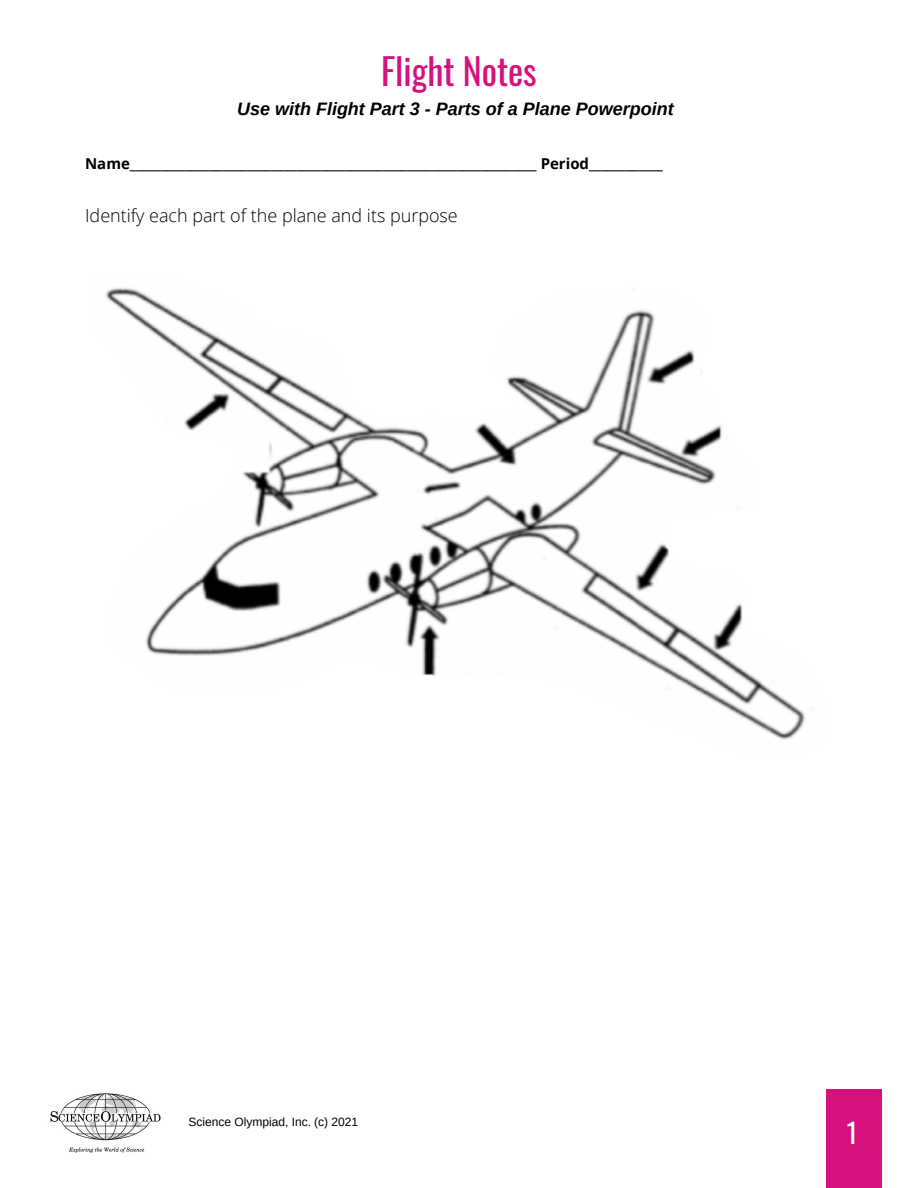
<style>
.page{position:relative;width:918px;height:1188px;background:#fff}
.page>*{position:absolute;margin:0;border:0;box-sizing:border-box;transform-origin:0 0}
.t1{font:36px "Oswald";color:#d6117e}
.t2{font:27px "Oswald";color:#fff}
.t3{font:italic 700 18px "Arimo";color:#000}
.t4{font:300 18px "Open Sans";color:#000}
.t5{font:700 15px "Open Sans";color:#000}
.t6{font:12px "Arimo";color:#000}
</style>
<div class="page">
<img style="left:50px;top:1093px;width:111px;height:60px">
<div style="left:826px;top:1090px;width:55px;height:98px;background:#d6117e"></div>
<img style="left:105px;top:288px;width:700px;height:452px">
<p class="t1" style="left:381px;top:43px;width:157px">Flight Notes</p>
<p class="t3" style="left:237px;top:98px;width:438px">Use with Flight Part 3 - Parts of a Plane Powerpoint</p>
<p class="t5" style="left:85px;top:153px;width:579px">Name__________________________________________________________________ Period____________</p>
<p class="t4" style="left:85px;top:203px;width:374px">Identify each part of the plane and its purpose</p>
<p class="t6" style="left:188px;top:1116px;width:171px">Science Olympiad, Inc. (c) 2021</p>
<p class="t2" style="left:847px;top:1112px;width:12px">1</p>
</div>
